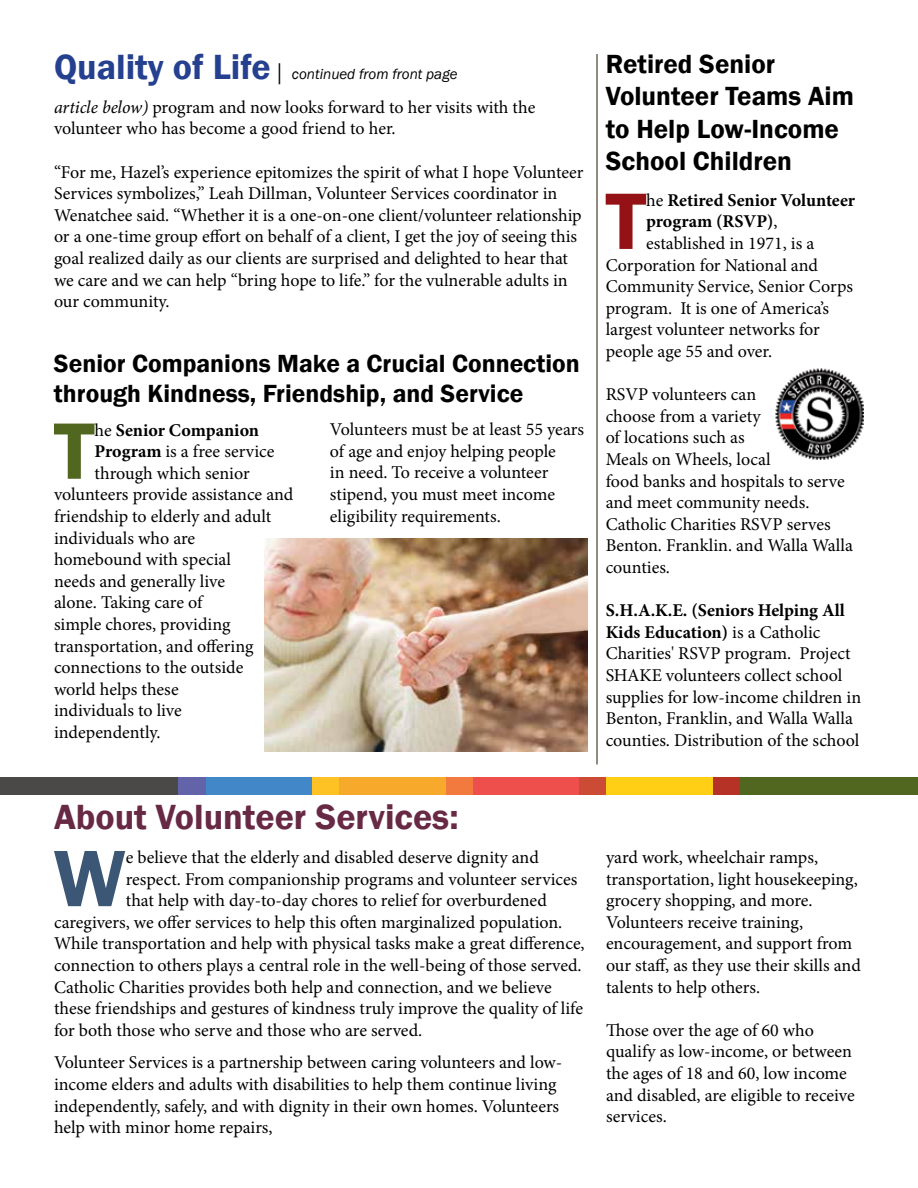
<style>
.page{position:relative;width:918px;height:1188px;background:#fff}
.page>*{position:absolute;margin:0;border:0;box-sizing:border-box;transform-origin:0 0}
.t1{font:600 82.8px "Franklin Gothic";color:#3c5775}
.t2{font:600 82.8px "Franklin Gothic";color:#51661f}
.t3{font:600 82.8px "Franklin Gothic";color:#941215}
.t4{font:600 36px "Franklin Gothic";color:#682945}
.t5{font:600 27px/32.4px "Franklin Gothic";color:#000}
.t6{font:600 25.5px/30.6px "Franklin Gothic";color:#000}
.t7{font:18px/21.6px "Minion Pro";color:#000}
.t8{font:700 18px "Minion Pro";color:#000}
.t9{font:italic 15px "Franklin Gothic";color:#000}
.s1{font-weight:600;font-style:normal;font-size:36px;color:#25408f}
.s2{font-family:"Minion Pro";font-style:normal;font-size:21px}
.s3{font-style:italic}
.s4{font-weight:400}
.s5{font-weight:700}
</style>
<div class="page">
<div style="left:0;top:777px;width:179px;height:18px;background:#4b4848"></div>
<div style="left:206px;top:777px;width:106px;height:18px;background:#4287c7"></div>
<div style="left:179px;top:777px;width:27px;height:18px;background:#6263a8"></div>
<div style="left:473px;top:777px;width:106px;height:18px;background:#ee4f4d"></div>
<div style="left:579px;top:777px;width:27px;height:18px;background:#cc4b35"></div>
<div style="left:446px;top:777px;width:27px;height:18px;background:#f37a3e"></div>
<div style="left:339px;top:777px;width:107px;height:18px;background:#f6a92a"></div>
<div style="left:312px;top:777px;width:27px;height:18px;background:#fec225"></div>
<div style="left:606px;top:777px;width:107px;height:18px;background:#fecf15"></div>
<div style="left:713px;top:777px;width:27px;height:18px;background:#b73226"></div>
<div style="left:740px;top:777px;width:178px;height:18px;background:#51661f"></div>
<img style="left:265px;top:538px;width:323px;height:214px">
<img style="left:775px;top:369px;width:89px;height:90px">
<hr style="left:596px;top:54px;width:2px;height:711px;background:#6d6557">
<p class="t9" style="left:54px;top:65px;width:405px"><span class="s1">Quality of Life</span> <span class="s2">|</span> continued from front page</p>
<p class="t7" style="left:54px;top:96px;width:483px"><span class="s3">article below)</span> program and now looks forward to her visits with the volunteer who has become a good friend to her.</p>
<p class="t7" style="left:54px;top:161px;width:531px">“For me, Hazel’s experience epitomizes the spirit of what I hope Volunteer Services symbolizes,” Leah Dillman, Volunteer Services coordinator in Wenatchee said. “Whether it is a one-on-one client/volunteer relationship or a one-time group effort on behalf of a client, I get the joy of seeing this goal realized daily as our clients are surprised and delighted to hear that we care and we can help “bring hope to life.” for the vulnerable adults in our community.</p>
<h3 class="t6" style="left:54px;top:348px;width:527px">Senior Companions Make a Crucial Connection through Kindness, Friendship, and Service</h3>
<h1 class="t2" style="left:54px;top:400px;width:42px">T</h1>
<p class="t8" style="left:95px;top:417px;width:166px"><span class="s4">he</span> Senior Companion</p>
<p class="t7" style="left:95px;top:441px;width:181px"><span class="s5">Program</span> is a free service</p>
<p class="t7" style="left:95px;top:462px;width:157px">through which senior</p>
<p class="t7" style="left:54px;top:484px;width:241px">volunteers provide assistance and</p>
<p class="t7" style="left:54px;top:506px;width:219px">friendship to elderly and adult</p>
<p class="t7" style="left:54px;top:527px;width:143px">individuals who are</p>
<p class="t7" style="left:54px;top:549px;width:179px">homebound with special</p>
<p class="t7" style="left:54px;top:570px;width:173px">needs and generally live</p>
<p class="t7" style="left:54px;top:592px;width:150px">alone. Taking care of</p>
<p class="t7" style="left:54px;top:614px;width:178px">simple chores, providing</p>
<p class="t7" style="left:54px;top:635px;width:201px">transportation, and offering</p>
<p class="t7" style="left:54px;top:657px;width:191px">connections to the outside</p>
<p class="t7" style="left:54px;top:678px;width:126px">world helps these</p>
<p class="t7" style="left:54px;top:700px;width:129px">individuals to live</p>
<p class="t7" style="left:54px;top:722px;width:108px">independently.</p>
<p class="t7" style="left:330px;top:419px;width:255px">Volunteers must be at least 55 years of age and enjoy helping people<br>in need. To receive a volunteer stipend, you must meet income eligibility requirements.</p>
<h3 class="t5" style="left:606px;top:48px;width:250px">Retired Senior<br>Volunteer Teams Aim to Help Low-Income<br>School Children</h3>
<h1 class="t3" style="left:606px;top:170px;width:42px">T</h1>
<p class="t8" style="left:646px;top:187px;width:210px"><span class="s4">he</span> Retired Senior Volunteer</p>
<p class="t8" style="left:646px;top:209px;width:133px">program (RSVP)<span class="s4">,</span></p>
<p class="t7" style="left:646px;top:232px;width:170px">established in 1971, is a</p>
<p class="t7" style="left:606px;top:254px;width:214px">Corporation for National and</p>
<p class="t7" style="left:606px;top:276px;width:249px">Community Service, Senior Corps</p>
<p class="t7" style="left:606px;top:297px;width:225px">program. It is one of America’s</p>
<p class="t7" style="left:606px;top:319px;width:216px">largest volunteer networks for</p>
<p class="t7" style="left:606px;top:340px;width:168px">people age 55 and over.</p>
<p class="t7" style="left:606px;top:384px;width:249px">RSVP volunteers can<br>choose from a variety<br>of locations such as<br>Meals on Wheels, local<br>food banks and hospitals to serve and meet community needs.<br>Catholic Charities RSVP serves<br>Benton. Franklin. and Walla Walla counties.</p>
<p class="t7" style="left:606px;top:600px;width:257px"><span class="s5">S.H.A.K.E. (Seniors Helping All Kids Education)</span> is a Catholic Charities' RSVP program. Project SHAKE volunteers collect school supplies for low-income children in Benton, Franklin, and Walla Walla counties. Distribution of the school</p>
<h2 class="t4" style="left:54px;top:795px;width:406px">About Volunteer Services:</h2>
<h1 class="t1" style="left:53px;top:828px;width:74px">W</h1>
<p class="t7" style="left:126px;top:847px;width:415px">e believe that the elderly and disabled deserve dignity and</p>
<p class="t7" style="left:126px;top:868px;width:453px">respect. From companionship programs and volunteer services</p>
<p class="t7" style="left:126px;top:890px;width:423px">that help with day-to-day chores to relief for overburdened</p>
<p class="t7" style="left:54px;top:911px;width:510px">caregivers, we offer services to help this often marginalized population.</p>
<p class="t7" style="left:54px;top:933px;width:532px">While transportation and help with physical tasks make a great difference,</p>
<p class="t7" style="left:54px;top:955px;width:529px">connection to others plays a central role in the well-being of those served.</p>
<p class="t7" style="left:54px;top:976px;width:499px">Catholic Charities provides both help and connection, and we believe</p>
<p class="t7" style="left:54px;top:998px;width:531px">these friendships and gestures of kindness truly improve the quality of life</p>
<p class="t7" style="left:54px;top:1019px;width:370px">for both those who serve and those who are served.</p>
<p class="t7" style="left:54px;top:1052px;width:510px">Volunteer Services is a partnership between caring volunteers and low&shy;income elders and adults with disabilities to help them continue living independently, safely, and with dignity in their own homes. Volunteers help with minor home repairs,</p>
<p class="t7" style="left:606px;top:847px;width:256px">yard work, wheelchair ramps, transportation, light housekeeping, grocery shopping, and more.<br>Volunteers receive training, encouragement, and support from our staff, as they use their skills and talents to help others.</p>
<p class="t7" style="left:606px;top:1019px;width:250px">Those over the age of 60 who qualify as low-income, or between the ages of 18 and 60, low income and disabled, are eligible to receive services.</p>
</div>
